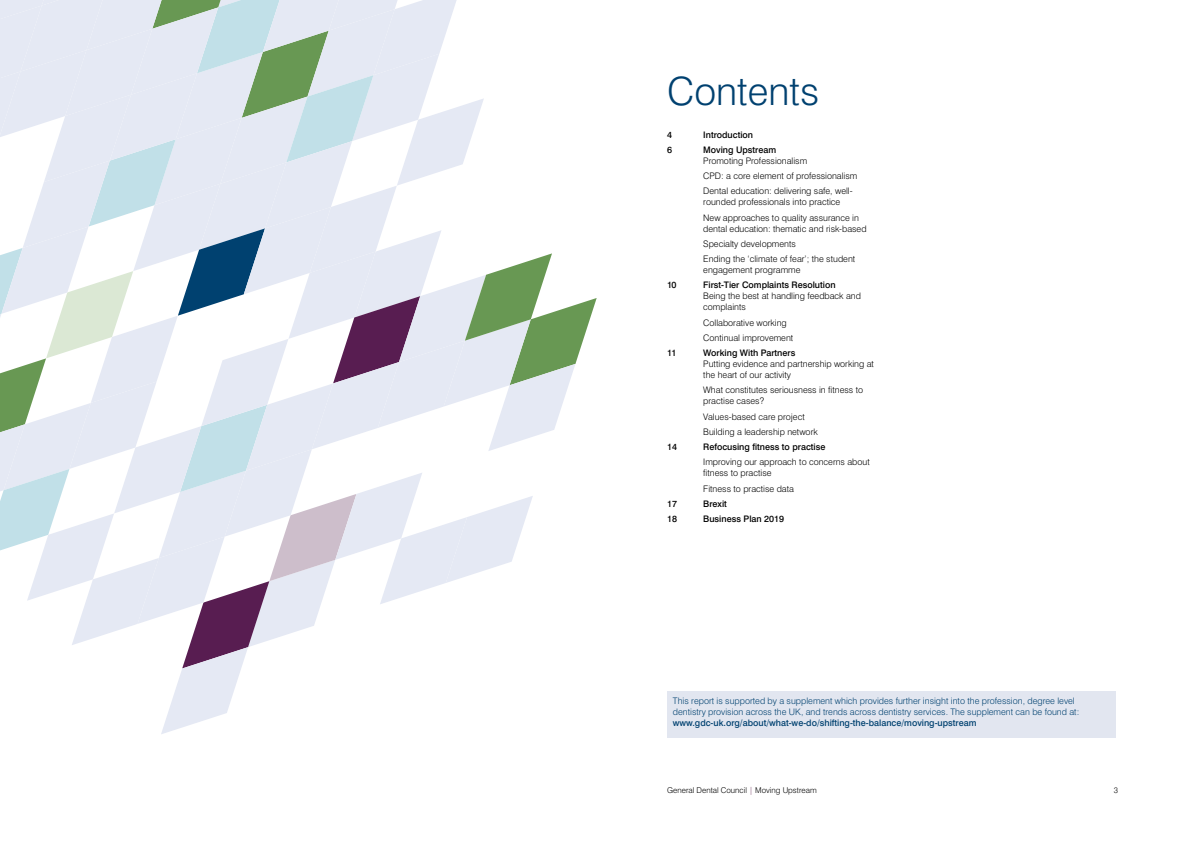
<style>
.page{position:relative;width:1191px;height:842px;background:#fff}
.page>*{position:absolute;margin:0;border:0;box-sizing:border-box;transform-origin:0 0}
.t1{font:300 39px "Swiss 721 BT";color:#004170}
.t2{font:300 9px/15.3px "Swiss 721 BT";color:#000}
.t3{font:300 9px/11px "Swiss 721 BT";color:#004170}
.t4{font:500 9px "Swiss 721 BT";color:#000}
.t5{font:500 9px "Swiss 721 BT";color:#004170}
.t6{font:300 8px "Swiss 721 BT";color:#000}
.s1{color:#62204f}
</style>
<div class="page">
<div style="left:667px;top:691px;width:448px;height:47px;background:#e2e6f0"></div>
<svg style="left:0;top:0;width:596px;height:734px"></svg>
<h1 class="t1" style="left:667px;top:67px;width:153px">Contents</h1>
<p class="t4" style="left:667px;top:129px;width:7px">4</p>
<p class="t4" style="left:703px;top:129px;width:51px">Introduction</p>
<p class="t4" style="left:667px;top:144px;width:7px">6</p>
<p class="t4" style="left:703px;top:144px;width:74px">Moving Upstream</p>
<p class="t2" style="left:703px;top:153px;width:156px">Promoting Professionalism<br>CPD: a core element of professionalism<br>Dental education: delivering safe, well-</p>
<p class="t2" style="left:703px;top:194px;width:157px">rounded professionals into practice<br>New approaches to quality assurance in</p>
<p class="t2" style="left:703px;top:221px;width:165px">dental education: thematic and risk-based<br>Specialty developments<br>Ending the ‘climate of fear’; the student</p>
<p class="t2" style="left:703px;top:262px;width:99px">engagement programme</p>
<p class="t4" style="left:667px;top:280px;width:11px">10</p>
<p class="t4" style="left:703px;top:280px;width:134px">First-Tier Complaints Resolution</p>
<p class="t2" style="left:703px;top:291px;width:159px;line-height:11px">Being the best at handling feedback and complaints</p>
<p class="t2" style="left:703px;top:315px;width:92px">Collaborative working<br>Continual improvement</p>
<p class="t4" style="left:667px;top:347px;width:11px">11</p>
<p class="t4" style="left:703px;top:347px;width:94px">Working With Partners</p>
<p class="t2" style="left:703px;top:358px;width:172px;line-height:11px">Putting evidence and partnership working at the heart of our activity</p>
<p class="t2" style="left:703px;top:385px;width:161px;line-height:11px">What constitutes seriousness in fitness to practise cases?</p>
<p class="t2" style="left:703px;top:409px;width:116px">Values-based care project<br>Building a leadership network</p>
<p class="t4" style="left:667px;top:441px;width:12px">14</p>
<p class="t4" style="left:703px;top:441px;width:124px">Refocusing fitness to practise</p>
<p class="t2" style="left:703px;top:457px;width:168px;line-height:11px">Improving our approach to concerns about fitness to practise</p>
<p class="t2" style="left:703px;top:481px;width:92px">Fitness to practise data</p>
<p class="t4" style="left:667px;top:498px;width:12px">17</p>
<p class="t4" style="left:703px;top:498px;width:25px">Brexit</p>
<p class="t4" style="left:667px;top:514px;width:12px">18</p>
<p class="t4" style="left:703px;top:514px;width:83px">Business Plan 2019</p>
<p class="t3" style="left:673px;top:695px;width:408px">This report is supported by a supplement which provides further insight into the profession, degree level dentistry provision across the UK, and trends across dentistry services. The supplement can be found at:</p>
<p class="t5" style="left:673px;top:717px;width:305px">www.gdc-uk.org/about/what-we-do/shifting-the-balance/moving-upstream</p>
<p class="t6" style="left:667px;top:785px;width:151px">General Dental Council <span class="s1">|</span> Moving Upstream</p>
<p class="t6" style="left:1113px;top:785px;width:6px">3</p>
</div>
